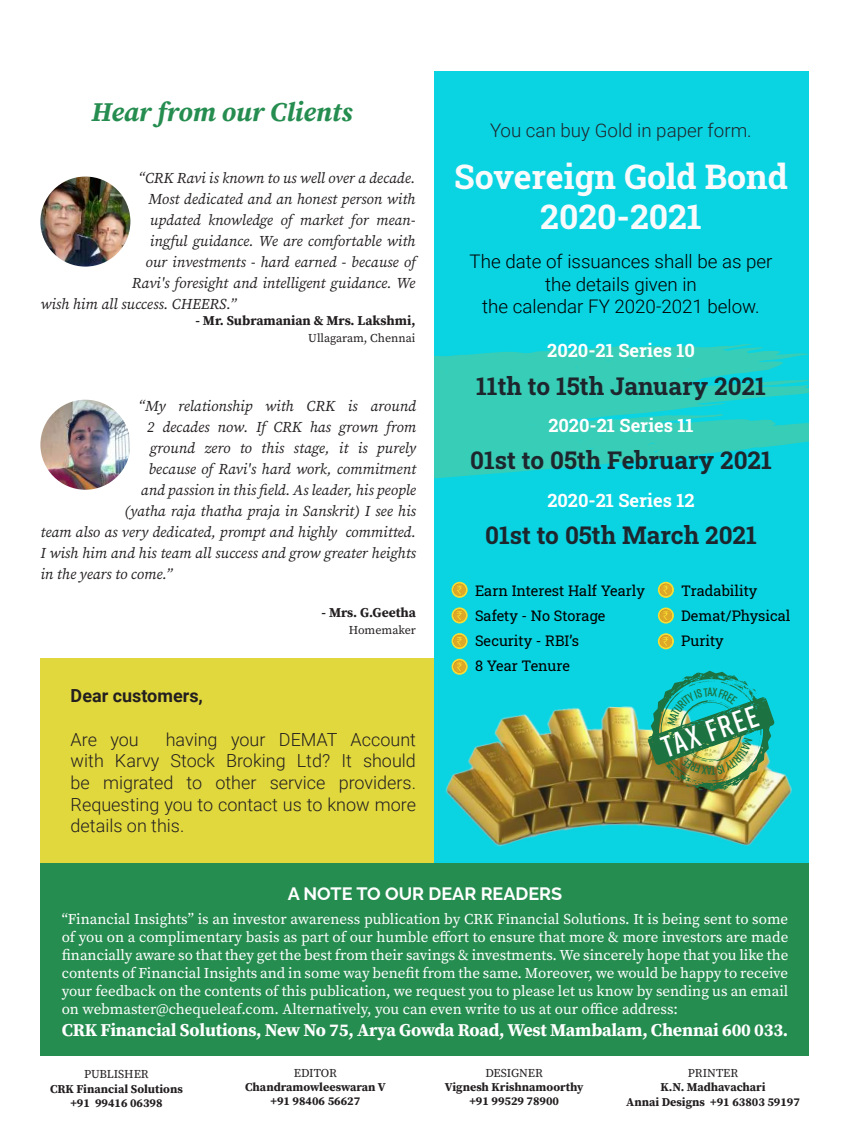
<style>
.page{position:relative;width:850px;height:1127px;background:#fff}
.page>*{position:absolute;margin:0;border:0;box-sizing:border-box;transform-origin:0 0}
.t1{font:700 33.75px/40.5px "Roboto Slab";color:#f8fafb;text-align:center}
.t2{font:600 30.15px "Rift";color:#fff}
.t3{font:italic 700 27px "Source Serif Pro";color:#268d50}
.t4{font:700 24.3px "Roboto Slab";color:#1d262d}
.t5{font:300 18.75px/22.5px "Roboto";color:#000;text-align:center}
.t6{font:300 18.75px "Roboto";color:#1d262d}
.t7{font:700 18.3px "Roboto Slab";color:#fff}
.t8{font:300 18px/21.6px "Roboto";color:#231f20;text-align:justify}
.t9{font:700 18px "Source Serif Pro";letter-spacing:-.01em;color:#fff}
.t10{font:700 18px "Raleway";color:#fff}
.t11{font:700 18px "Roboto";color:#231f20}
.t12{font:italic 15px "Source Serif Pro";color:#231f20}
.t13{font:15px/18px "Source Serif Pro";color:#fff;text-align:justify}
.t14{font:14.55px/24.9px "Roboto Slab";color:#000}
.t15{font:700 13.5px "Source Serif Pro";color:#231f20}
.t16{font:700 12px/14.4px "Source Serif Pro";color:#231f20;text-align:center}
.t17{font:12px "Source Serif Pro";color:#231f20}
.t18{font:600 12px "Rift";color:#1c7240}
</style>
<div class="page">
<div style="left:41px;top:658px;width:393px;height:205px;background:#e1d83d"></div>
<div style="left:41px;top:863px;width:768px;height:192px;background:#268d50"></div>
<img style="left:40px;top:399px;width:90px;height:90px;border-radius:45px">
<img style="left:40px;top:176px;width:90px;height:90px;border-radius:45px">
<div style="left:434px;top:72px;width:375px;height:791px;background:#0ad3e2"></div>
<img style="left:445px;top:666px;width:347px;height:181px">
<svg style="left:434px;top:344px;width:374px;height:135px;fill:#38cdb6"></svg>
<svg style="left:452px;top:582px;width:16px;height:16px"></svg>
<svg style="left:453px;top:583px;width:13px;height:13px"></svg>
<div style="left:454px;top:584px;width:12px;height:12px;background:#dea928;border-radius:50%"></div>
<svg style="left:457px;top:585px;width:5px;height:9px"></svg>
<svg style="left:452px;top:633px;width:16px;height:16px"></svg>
<svg style="left:453px;top:635px;width:13px;height:12px"></svg>
<div style="left:454px;top:635px;width:12px;height:12px;background:#dea928;border-radius:50%"></div>
<svg style="left:457px;top:637px;width:5px;height:8px"></svg>
<svg style="left:452px;top:607px;width:16px;height:16px"></svg>
<svg style="left:453px;top:609px;width:13px;height:12px"></svg>
<div style="left:454px;top:609px;width:12px;height:12px;background:#dea928;border-radius:50%"></div>
<svg style="left:457px;top:611px;width:5px;height:9px"></svg>
<svg style="left:658px;top:582px;width:16px;height:16px"></svg>
<svg style="left:660px;top:583px;width:12px;height:13px"></svg>
<div style="left:660px;top:584px;width:12px;height:12px;background:#dea928;border-radius:50%"></div>
<svg style="left:663px;top:585px;width:5px;height:9px"></svg>
<svg style="left:658px;top:633px;width:16px;height:16px"></svg>
<div style="left:660px;top:635px;width:12px;height:12px;background:#dea928;border-radius:50%"></div>
<svg style="left:663px;top:637px;width:6px;height:9px"></svg>
<svg style="left:658px;top:607px;width:16px;height:16px"></svg>
<div style="left:660px;top:609px;width:12px;height:12px;background:#dea928;border-radius:50%"></div>
<svg style="left:663px;top:611px;width:5px;height:9px"></svg>
<svg style="left:452px;top:658px;width:16px;height:16px"></svg>
<svg style="left:453px;top:660px;width:13px;height:12px"></svg>
<div style="left:454px;top:661px;width:12px;height:12px;background:#dea928;border-radius:50%"></div>
<svg style="left:457px;top:662px;width:5px;height:9px"></svg>
<img style="left:648px;top:670px;width:127px;height:121px">
<h3 class="t3" style="left:92px;top:96px;width:262px">Hear from our Clients</h3>
<p class="t12" style="left:138px;top:169px;width:279px">“CRK Ravi is known to us well over a decade.</p>
<p class="t12" style="left:148px;top:190px;width:269px">Most dedicated and an honest person with</p>
<p class="t12" style="left:150px;top:211px;width:267px">updated knowledge of market for mean-</p>
<p class="t12" style="left:150px;top:232px;width:267px">ingful guidance. We are comfortable with</p>
<p class="t12" style="left:145px;top:253px;width:271px">our investments - hard earned - because of</p>
<p class="t12" style="left:132px;top:274px;width:285px">Ravi's foresight and intelligent guidance. We</p>
<p class="t12" style="left:40px;top:295px;width:198px">wish him all success. CHEERS.”</p>
<p class="t15" style="left:195px;top:311px;width:221px">- Mr. Subramanian &amp; Mrs. Lakshmi,</p>
<p class="t17" style="left:308px;top:330px;width:109px">Ullagaram, Chennai</p>
<p class="t12" style="left:138px;top:397px;width:280px">“My relationship with CRK is around</p>
<p class="t12" style="left:147px;top:418px;width:271px">2 decades now. If CRK has grown from</p>
<p class="t12" style="left:150px;top:439px;width:268px">ground zero to this stage, it is purely</p>
<p class="t12" style="left:148px;top:460px;width:269px">because of Ravi's hard work, commitment</p>
<p class="t12" style="left:141px;top:481px;width:277px">and passion in this field. As leader, his people</p>
<p class="t12" style="left:124px;top:502px;width:293px">(yatha raja thatha praja in Sanskrit) I see his</p>
<p class="t12" style="left:40px;top:523px;width:377px">team also as very dedicated, prompt and highly committed.</p>
<p class="t12" style="left:40px;top:544px;width:377px">I wish him and his team all success and grow greater heights</p>
<p class="t12" style="left:40px;top:565px;width:134px">in the years to come.”</p>
<p class="t15" style="left:322px;top:603px;width:96px">- Mrs. G.Geetha</p>
<p class="t17" style="left:349px;top:621px;width:69px">Homemaker</p>
<p class="t11" style="left:71px;top:683px;width:134px">Dear customers,</p>
<p class="t8" style="left:71px;top:727px;width:70px">Are you</p>
<p class="t8" style="left:71px;top:727px;width:347px;text-indent:95px">having your DEMAT Account with Karvy Stock Broking Ltd? It should be migrated to other service providers.<br>Requesting you to contact us to know more details on this.</p>
<p class="t6" style="left:490px;top:117px;width:263px">You can buy Gold in paper form.</p>
<h1 class="t1" style="left:454px;top:155px;width:335px">Sovereign Gold Bond<br>2020-2021</h1>
<p class="t5" style="left:470px;top:249px;width:304px">The date of issuances shall be as per the details given in<br>the calendar FY 2020-2021 below.</p>
<p class="t7" style="left:547px;top:338px;width:149px">2020-21 Series 10</p>
<h3 class="t4" style="left:476px;top:369px;width:291px">11th to 15th January 2021</h3>
<p class="t7" style="left:548px;top:413px;width:147px">2020-21 Series 11</p>
<h3 class="t4" style="left:470px;top:444px;width:303px">01st to 05th February 2021</h3>
<p class="t7" style="left:547px;top:487px;width:149px">2020-21 Series 12</p>
<h3 class="t4" style="left:485px;top:519px;width:273px">01st to 05th March 2021</h3>
<p class="t14" style="left:475px;top:577px;width:171px">Earn Interest Half Yearly<br>Safety - No Storage<br>Security - RBI’s<br>8 Year Tenure</p>
<p class="t14" style="left:681px;top:577px;width:111px">Tradability<br>Demat/Physical<br>Purity</p>
<h2 class="t2" style="left:656px;top:727px;width:102px;rotate:-19deg">tax free</h2>
<p class="t18" style="left:707px;top:683px;width:7px">a</p>
<p class="t10" style="left:288px;top:879px;width:276px">A NOTE TO OUR DEAR READERS</p>
<p class="t13" style="left:62px;top:910px;width:728px">“Financial Insights” is an investor awareness publication by CRK Financial Solutions. It is being sent to some of you on a complimentary basis as part of our humble effort to ensure that more &amp; more investors are made financially aware so that they get the best from their savings &amp; investments. We sincerely hope that you like the contents of Financial Insights and in some way benefit from the same. Moreover, we would be happy to receive your feedback on the contents of this publication, we request you to please let us know by sending us an email on webmaster@chequeleaf.com. Alternatively, you can even write to us at our office address:</p>
<p class="t9" style="left:62px;top:1017px;width:728px">CRK Financial Solutions, New No 75, Arya Gowda Road, West Mambalam, Chennai 600 033.</p>
<p class="t17" style="left:84px;top:1066px;width:66px">PUBLISHER</p>
<p class="t16" style="left:50px;top:1081px;width:134px">CRK Financial Solutions +91 99416 06398</p>
<p class="t17" style="left:294px;top:1064px;width:44px">EDITOR</p>
<p class="t16" style="left:245px;top:1079px;width:142px">Chandramowleeswaran V +91 98406 56627</p>
<p class="t17" style="left:485px;top:1064px;width:59px">DESIGNER</p>
<p class="t16" style="left:445px;top:1079px;width:140px">Vignesh Krishnamoorthy +91 99529 78900</p>
<p class="t17" style="left:688px;top:1064px;width:52px">PRINTER</p>
<p class="t16" style="left:626px;top:1079px;width:175px">K.N. Madhavachari<br>Annai Designs +91 63803 59197</p>
</div>
